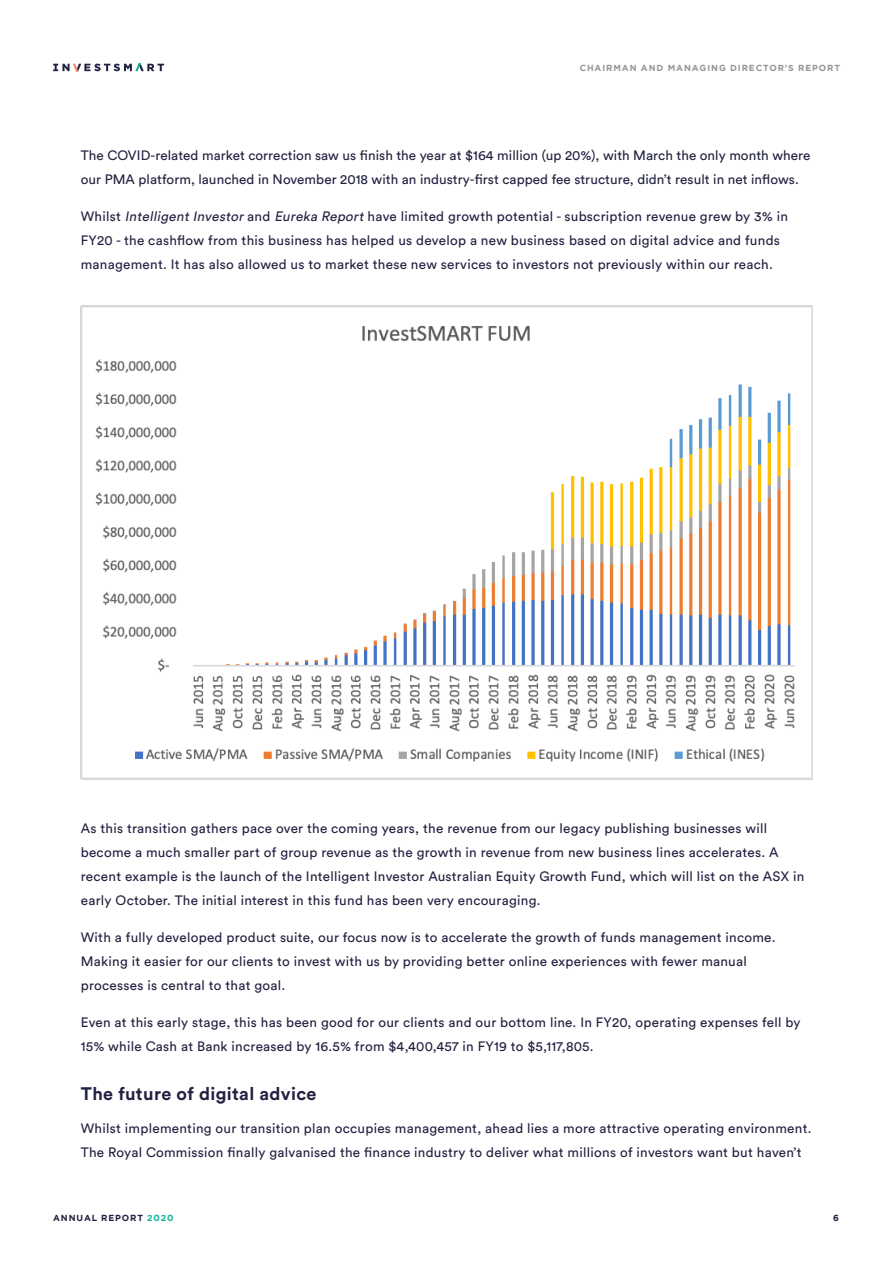
<style>
.page{position:relative;width:893px;height:1263px;background:#fff}
.page>*{position:absolute;margin:0;border:0;box-sizing:border-box;transform-origin:0 0}
.SUBHEAD{font:700 18px "Circular Std";letter-spacing:.02em;color:#212141}
.BODY_COPY{font:13.5px/24px "Circular Std";letter-spacing:.02em;color:#212141}
.t1{font:700 8.7px "Gotham";letter-spacing:.1em;color:#939598}
.t2{font:700 8.7px "Gotham";letter-spacing:.1em;color:#212141}
.s1{font-style:italic}
.s2{color:#0eb598}
</style>
<div class="page">
<svg style="left:53px;top:63px;width:111px;height:9px"></svg>
<img style="left:80px;top:306px;width:732px;height:473px">
<p class="t1" style="left:580px;top:62px;width:262px">CHAIRMAN AND MANAGING DIRECTOR’S REPORT</p>
<p class="BODY_COPY" style="left:81px;top:143px;width:731px">The COVID-related market correction saw us finish the year at $164 million (up 20%), with March the only month where our PMA platform, launched in November 2018 with an industry-first capped fee structure, didn’t result in net inflows.</p>
<p class="BODY_COPY" style="left:81px;top:204px;width:709px">Whilst <span class="s1">Intelligent Investor</span> and <span class="s1">Eureka Report</span> have limited growth potential - subscription revenue grew by 3% in<br>FY20 - the cashflow from this business has helped us develop a new business based on digital advice and funds management. It has also allowed us to market these new services to investors not previously within our reach.</p>
<p class="BODY_COPY" style="left:81px;top:816px;width:725px">As this transition gathers pace over the coming years, the revenue from our legacy publishing businesses will become a much smaller part of group revenue as the growth in revenue from new business lines accelerates. A recent example is the launch of the Intelligent Investor Australian Equity Growth Fund, which will list on the ASX in early October. The initial interest in this fund has been very encouraging.</p>
<p class="BODY_COPY" style="left:81px;top:925px;width:696px">With a fully developed product suite, our focus now is to accelerate the growth of funds management income.<br>Making it easier for our clients to invest with us by providing better online experiences with fewer manual processes is central to that goal.</p>
<p class="BODY_COPY" style="left:81px;top:1010px;width:721px">Even at this early stage, this has been good for our clients and our bottom line. In FY20, operating expenses fell by<br>15% while Cash at Bank increased by 16.5% from $4,400,457 in FY19 to $5,117,805.</p>
<p class="SUBHEAD" style="left:81px;top:1082px;width:237px">The future of digital advice</p>
<p class="BODY_COPY" style="left:81px;top:1116px;width:732px">Whilst implementing our transition plan occupies management, ahead lies a more attractive operating environment.<br>The Royal Commission finally galvanised the finance industry to deliver what millions of investors want but haven’t</p>
<p class="t2" style="left:53px;top:1212px;width:122px">ANNUAL REPORT <span class="s2">2020</span></p>
<p class="t2" style="left:833px;top:1212px;width:7px">6</p>
</div>
